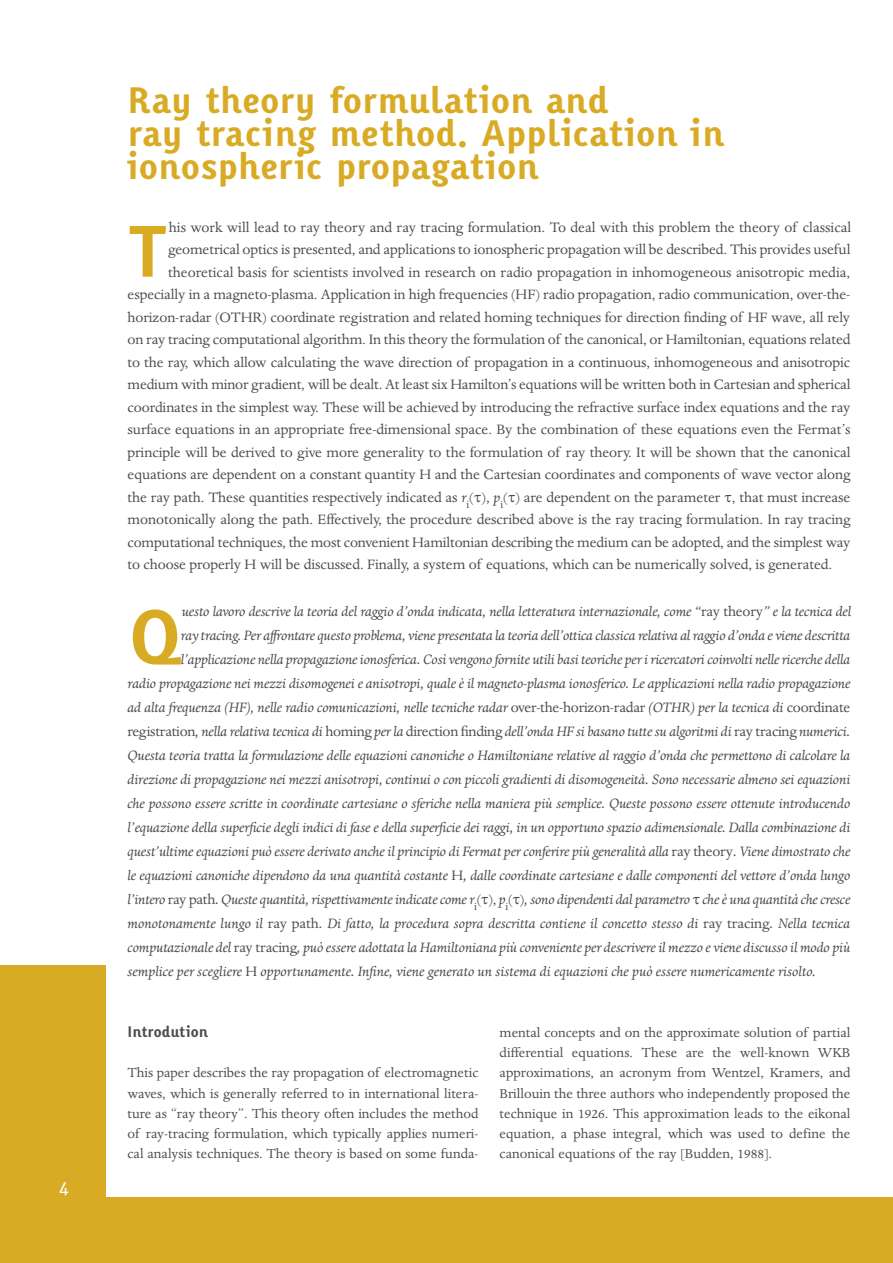
<style>
.page{position:relative;width:893px;height:1263px;background:#fff}
.page>*{position:absolute;margin:0;border:0;box-sizing:border-box;transform-origin:0 0}
.t1{font:700 74.85px "Karbid";color:#d9ab25}
.t2{font:700 71.1px "Karbid";color:#d9ab25}
.t3{font:700 36px/33px "Karbid";color:#d9ab25}
.t4{font:18px "Karbid";color:#fff}
.t5{font:italic 15.75px "Dante";letter-spacing:-.015em;color:#4b4c4d}
.t6{font:15.75px "Dante";letter-spacing:-.005em;color:#4b4c4d}
.t7{font:15px/20.2px "Dante";color:#4b4c4d;text-align:justify}
.t8{font:700 15px "Karbid";color:#4b4c4d}
.s1{font-style:italic}
.s2{font-style:normal}
</style>
<div class="page">
<div style="left:0;top:965px;width:893px;height:298px;background:#d9ab25"></div>
<div style="left:106px;top:965px;width:787px;height:231px;background:#fff"></div>
<p class="t4" style="left:59px;top:1179px;width:11px">4</p>
<h3 class="t3" style="left:128px;top:87px;width:598px">Ray theory formulation and<br>ray tracing method. Application in ionospheric propagation</h3>
<h2 class="t2" style="left:128px;top:223px;width:42px">T</h2>
<p class="t6" style="left:169px;top:219px;width:684px">his work will lead to ray theory and ray tracing formulation. To deal with this problem the theory of classical</p>
<p class="t6" style="left:168px;top:241px;width:684px">geometrical optics is presented, and applications to ionospheric propagation will be described. This provides useful</p>
<p class="t6" style="left:168px;top:264px;width:684px">theoretical basis for scientists involved in research on radio propagation in inhomogeneous anisotropic media,</p>
<p class="t6" style="left:128px;top:286px;width:724px">especially in a magneto-plasma. Application in high frequencies (HF) radio propagation, radio communication, over-the-</p>
<p class="t6" style="left:128px;top:309px;width:724px">horizon-radar (OTHR) coordinate registration and related homing techniques for direction finding of HF wave, all rely</p>
<p class="t6" style="left:128px;top:331px;width:724px">on ray tracing computational algorithm. In this theory the formulation of the canonical, or Hamiltonian, equations related</p>
<p class="t6" style="left:128px;top:354px;width:724px">to the ray, which allow calculating the wave direction of propagation in a continuous, inhomogeneous and anisotropic</p>
<p class="t6" style="left:128px;top:376px;width:724px">medium with minor gradient, will be dealt. At least six Hamilton’s equations will be written both in Cartesian and spherical</p>
<p class="t6" style="left:128px;top:399px;width:724px">coordinates in the simplest way. These will be achieved by introducing the refractive surface index equations and the ray</p>
<p class="t6" style="left:128px;top:421px;width:724px">surface equations in an appropriate free-dimensional space. By the combination of these equations even the Fermat’s</p>
<p class="t6" style="left:128px;top:444px;width:724px">principle will be derived to give more generality to the formulation of ray theory. It will be shown that the canonical</p>
<p class="t6" style="left:128px;top:466px;width:724px">equations are dependent on a constant quantity H and the Cartesian coordinates and components of wave vector along</p>
<p class="t6" style="left:128px;top:489px;width:724px">the ray path. These quantities respectively indicated as <span class="s1">r</span><sub>i</sub>(▼), <span class="s1">p</span><sub>i</sub>(▼) are dependent on the parameter ▼, that must increase</p>
<p class="t6" style="left:128px;top:511px;width:724px">monotonically along the path. Effectively, the procedure described above is the ray tracing formulation. In ray tracing</p>
<p class="t6" style="left:128px;top:534px;width:724px">computational techniques, the most convenient Hamiltonian describing the medium can be adopted, and the simplest way</p>
<p class="t6" style="left:128px;top:556px;width:706px">to choose properly H will be discussed. Finally, a system of equations, which can be numerically solved, is generated.</p>
<h1 class="t1" style="left:128px;top:607px;width:56px">Q</h1>
<p class="t5" style="left:182px;top:605px;width:671px">uesto lavoro descrive la teoria del raggio d’onda indicata, nella letteratura internazionale, come “<span class="s2">ray theory</span>” e la tecnica del</p>
<p class="t5" style="left:181px;top:629px;width:671px">ray tracing. Per affrontare questo problema, viene presentata la teoria dell’ottica classica relativa al raggio d’onda e viene descritta</p>
<p class="t5" style="left:181px;top:653px;width:671px">l’applicazione nella propagazione ionosferica. Così vengono fornite utili basi teoriche per i ricercatori coinvolti nelle ricerche della</p>
<p class="t5" style="left:128px;top:677px;width:724px">radio propagazione nei mezzi disomogenei e anisotropi, quale è il magneto-plasma ionosferico. Le applicazioni nella radio propagazione</p>
<p class="t5" style="left:128px;top:701px;width:724px">ad alta frequenza (HF), nelle radio comunicazioni, nelle tecniche radar <span class="s2">over-the-horizon-radar</span> (OTHR) per la tecnica di <span class="s2">coordinate</span></p>
<p class="t5" style="left:128px;top:725px;width:724px"><span class="s2">registration</span>, nella relativa tecnica di <span class="s2">homing</span> per la <span class="s2">direction finding</span> dell’onda HF si basano tutte su algoritmi di <span class="s2">ray tracing</span> numerici.</p>
<p class="t5" style="left:128px;top:749px;width:724px">Questa teoria tratta la formulazione delle equazioni canoniche o Hamiltoniane relative al raggio d’onda che permettono di calcolare la</p>
<p class="t5" style="left:128px;top:773px;width:724px">direzione di propagazione nei mezzi anisotropi, continui o con piccoli gradienti di disomogeneità. Sono necessarie almeno sei equazioni</p>
<p class="t5" style="left:128px;top:797px;width:724px">che possono essere scritte in coordinate cartesiane o sferiche nella maniera più semplice. Queste possono essere ottenute introducendo</p>
<p class="t5" style="left:128px;top:821px;width:724px">l’equazione della superficie degli indici di fase e della superficie dei raggi, in un opportuno spazio adimensionale. Dalla combinazione di</p>
<p class="t5" style="left:128px;top:846px;width:724px">quest’ultime equazioni può essere derivato anche il principio di Fermat per conferire più generalità alla <span class="s2">ray theory</span>. Viene dimostrato che</p>
<p class="t5" style="left:128px;top:870px;width:724px">le equazioni canoniche dipendono da una quantità costante <span class="s2">H</span>, dalle coordinate cartesiane e dalle componenti del vettore d’onda lungo</p>
<p class="t5" style="left:128px;top:893px;width:724px">l’intero <span class="s2">ray path</span>. Queste quantità, rispettivamente indicate come r<sub>i</sub><span class="s2">(</span>▼<span class="s2">),</span> p<sub>i</sub><span class="s2">(</span>▼<span class="s2">)</span>, sono dipendenti dal parametro ▼ che è una quantità che cresce</p>
<p class="t5" style="left:128px;top:917px;width:724px">monotonamente lungo il <span class="s2">ray path</span>. Di fatto, la procedura sopra descritta contiene il concetto stesso di <span class="s2">ray tracing</span>. Nella tecnica</p>
<p class="t5" style="left:128px;top:941px;width:724px">computazionale del <span class="s2">ray tracing</span>, può essere adottata la Hamiltoniana più conveniente per descrivere il mezzo e viene discusso il modo più</p>
<p class="t5" style="left:128px;top:965px;width:690px">semplice per scegliere <span class="s2">H</span> opportunamente. Infine, viene generato un sistema di equazioni che può essere numericamente risolto.</p>
<p class="t8" style="left:128px;top:1025px;width:82px">Introdution</p>
<p class="t7" style="left:128px;top:1063px;width:352px">This paper describes the ray propagation of electromagnetic waves, which is generally referred to in international litera&shy;ture as “ray theory”. This theory often includes the method of ray-tracing formulation, which typically applies numeri&shy;cal analysis techniques. The theory is based on some funda-</p>
<p class="t7" style="left:500px;top:1023px;width:352px">mental concepts and on the approximate solution of partial differential equations. These are the well-known WKB approximations, an acronym from Wentzel, Kramers, and Brillouin the three authors who independently proposed the technique in 1926. This approximation leads to the eikonal equation, a phase integral, which was used to define the canonical equations of the ray [Budden, 1988].</p>
</div>
